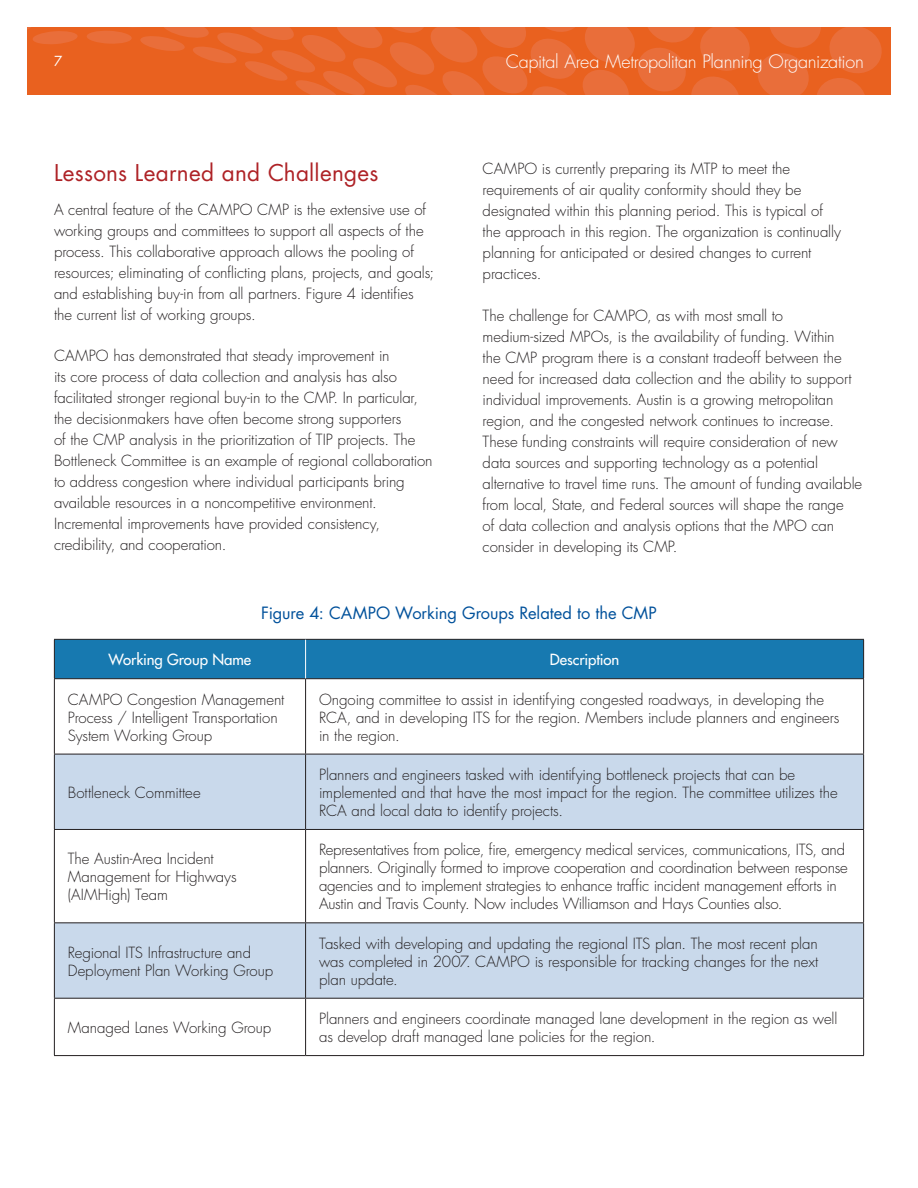
<style>
.page{position:relative;width:918px;height:1188px;background:#fff}
.page>*{position:absolute;margin:0;border:0;box-sizing:border-box;transform-origin:0 0}
.Subhead{font:22.5px "Futura Std";letter-spacing:.015em;color:#ae2226}
.t1{font:300 18px "Futura Std";letter-spacing:-.02em;color:#fff}
.figure_header{font:16.5px "Futura Std";letter-spacing:-.005em;color:#01519b}
.body{font:300 15px/21px "Futura Std";letter-spacing:-.005em;color:#231f20}
.table_body_left_alig{font:300 15px/18px "Futura Std";letter-spacing:-.01em;color:#231f20}
.table_header{font:500 15px "Futura Std";letter-spacing:-.005em;color:#fff}
.t2{font:13.5px "Futura Std";color:#fff}
</style>
<div class="page">
<div style="left:27px;top:27px;width:864px;height:67px;background:#e9611f"></div>
<svg style="left:27px;top:27px;width:51px;height:17px"></svg>
<svg style="left:87px;top:27px;width:795px;height:67px"></svg>
<div style="left:55px;top:640px;width:808px;height:38px;background:#1779b0"></div>
<svg style="left:55px;top:755px;width:808px;height:243px;fill:#c9d9eb"></svg>
<hr style="left:54px;top:679px;width:1px;height:75px;background:#231f20">
<hr style="left:305px;top:679px;width:1px;height:75px;background:#231f20">
<hr style="left:863px;top:679px;width:1px;height:75px;background:#231f20">
<hr style="left:54px;top:754px;width:252px;height:1px;background:#231f20">
<hr style="left:54px;top:754px;width:1px;height:75px;background:#231f20">
<hr style="left:306px;top:754px;width:558px;height:1px;background:#231f20">
<hr style="left:305px;top:754px;width:1px;height:75px;background:#231f20">
<hr style="left:863px;top:754px;width:1px;height:75px;background:#231f20">
<hr style="left:54px;top:829px;width:252px;height:1px;background:#231f20">
<hr style="left:54px;top:830px;width:1px;height:92px;background:#231f20">
<hr style="left:306px;top:829px;width:558px;height:1px;background:#231f20">
<hr style="left:305px;top:830px;width:1px;height:92px;background:#231f20">
<hr style="left:863px;top:830px;width:1px;height:92px;background:#231f20">
<hr style="left:54px;top:922px;width:252px;height:1px;background:#231f20">
<hr style="left:54px;top:923px;width:1px;height:75px;background:#231f20">
<hr style="left:306px;top:922px;width:558px;height:1px;background:#231f20">
<hr style="left:305px;top:923px;width:1px;height:75px;background:#231f20">
<hr style="left:863px;top:923px;width:1px;height:75px;background:#231f20">
<hr style="left:54px;top:998px;width:252px;height:1px;background:#231f20">
<hr style="left:54px;top:999px;width:1px;height:56px;background:#231f20">
<hr style="left:306px;top:998px;width:558px;height:1px;background:#231f20">
<hr style="left:305px;top:999px;width:1px;height:56px;background:#231f20">
<hr style="left:863px;top:999px;width:1px;height:56px;background:#231f20">
<hr style="left:54px;top:1055px;width:252px;height:1px;background:#231f20">
<hr style="left:306px;top:1055px;width:558px;height:1px;background:#231f20">
<hr style="left:54px;top:639px;width:252px;height:1px;background:#231f20">
<hr style="left:54px;top:640px;width:1px;height:38px;background:#231f20">
<hr style="left:306px;top:639px;width:558px;height:1px;background:#231f20">
<hr style="left:863px;top:640px;width:1px;height:38px;background:#231f20">
<hr style="left:54px;top:678px;width:252px;height:1px;background:#231f20">
<hr style="left:306px;top:678px;width:558px;height:1px;background:#231f20">
<hr style="left:305px;top:640px;width:1px;height:38px;background:#fff">
<p class="t2" style="left:54px;top:53px;width:10px">7</p>
<p class="t1" style="left:506px;top:51px;width:360px">Capital Area Metropolitan Planning Organization</p>
<p class="Subhead" style="left:54px;top:158px;width:326px">Lessons Learned and Challenges</p>
<p class="body" style="left:54px;top:200px;width:382px">A central feature of the CAMPO CMP is the extensive use of working groups and committees to support all aspects of the process. This collaborative approach allows the pooling of resources; eliminating of conflicting plans, projects, and goals; and establishing buy-in from all partners. Figure 4 identifies the current list of working groups.</p>
<p class="body" style="left:54px;top:346px;width:380px">CAMPO has demonstrated that steady improvement in<br>its core process of data collection and analysis has also facilitated stronger regional buy-in to the CMP. In particular, the decisionmakers have often become strong supporters<br>of the CMP analysis in the prioritization of TIP projects. The Bottleneck Committee is an example of regional collaboration to address congestion where individual participants bring available resources in a noncompetitive environment.<br>Incremental improvements have provided consistency, credibility, and cooperation.</p>
<p class="body" style="left:483px;top:159px;width:360px">CAMPO is currently preparing its MTP to meet the requirements of air quality conformity should they be designated within this planning period. This is typical of the approach in this region. The organization is continually planning for anticipated or desired changes to current practices.</p>
<p class="body" style="left:483px;top:305px;width:381px">The challenge for CAMPO, as with most small to medium-sized MPOs, is the availability of funding. Within<br>the CMP program there is a constant tradeoff between the need for increased data collection and the ability to support individual improvements. Austin is a growing metropolitan region, and the congested network continues to increase.<br>These funding constraints will require consideration of new data sources and supporting technology as a potential alternative to travel time runs. The amount of funding available from local, State, and Federal sources will shape the range<br>of data collection and analysis options that the MPO can consider in developing its CMP.</p>
<p class="figure_header" style="left:261px;top:603px;width:397px">Figure 4: CAMPO Working Groups Related to the CMP</p>
<p class="table_header" style="left:109px;top:650px;width:144px">Working Group Name</p>
<p class="table_header" style="left:550px;top:650px;width:71px">Description</p>
<p class="table_body_left_alig" style="left:68px;top:691px;width:218px">CAMPO Congestion Management<br>Process / Intelligent Transportation<br>System Working Group</p>
<p class="table_body_left_alig" style="left:319px;top:691px;width:522px">Ongoing committee to assist in identifying congested roadways, in developing the<br>RCA, and in developing ITS for the region. Members include planners and engineers in the region.</p>
<p class="table_body_left_alig" style="left:68px;top:784px;width:134px">Bottleneck Committee</p>
<p class="table_body_left_alig" style="left:319px;top:766px;width:520px">Planners and engineers tasked with identifying bottleneck projects that can be implemented and that have the most impact for the region. The committee utilizes the<br>RCA and local data to identify projects.</p>
<p class="table_body_left_alig" style="left:68px;top:850px;width:170px">The Austin-Area Incident<br>Management for Highways (AIMHigh) Team</p>
<p class="table_body_left_alig" style="left:319px;top:841px;width:530px">Representatives from police, fire, emergency medical services, communications, ITS, and planners. Originally formed to improve cooperation and coordination between response agencies and to implement strategies to enhance traffic incident management efforts in Austin and Travis County. Now includes Williamson and Hays Counties also.</p>
<p class="table_body_left_alig" style="left:68px;top:944px;width:207px">Regional ITS Infrastructure and<br>Deployment Plan Working Group</p>
<p class="table_body_left_alig" style="left:319px;top:935px;width:501px;text-align:justify">Tasked with developing and updating the regional ITS plan. The most recent plan was completed in 2007. CAMPO is responsible for tracking changes for the next plan update.</p>
<p class="table_body_left_alig" style="left:68px;top:1019px;width:205px">Managed Lanes Working Group</p>
<p class="table_body_left_alig" style="left:319px;top:1010px;width:520px">Planners and engineers coordinate managed lane development in the region as well as develop draft managed lane policies for the region.</p>
</div>
